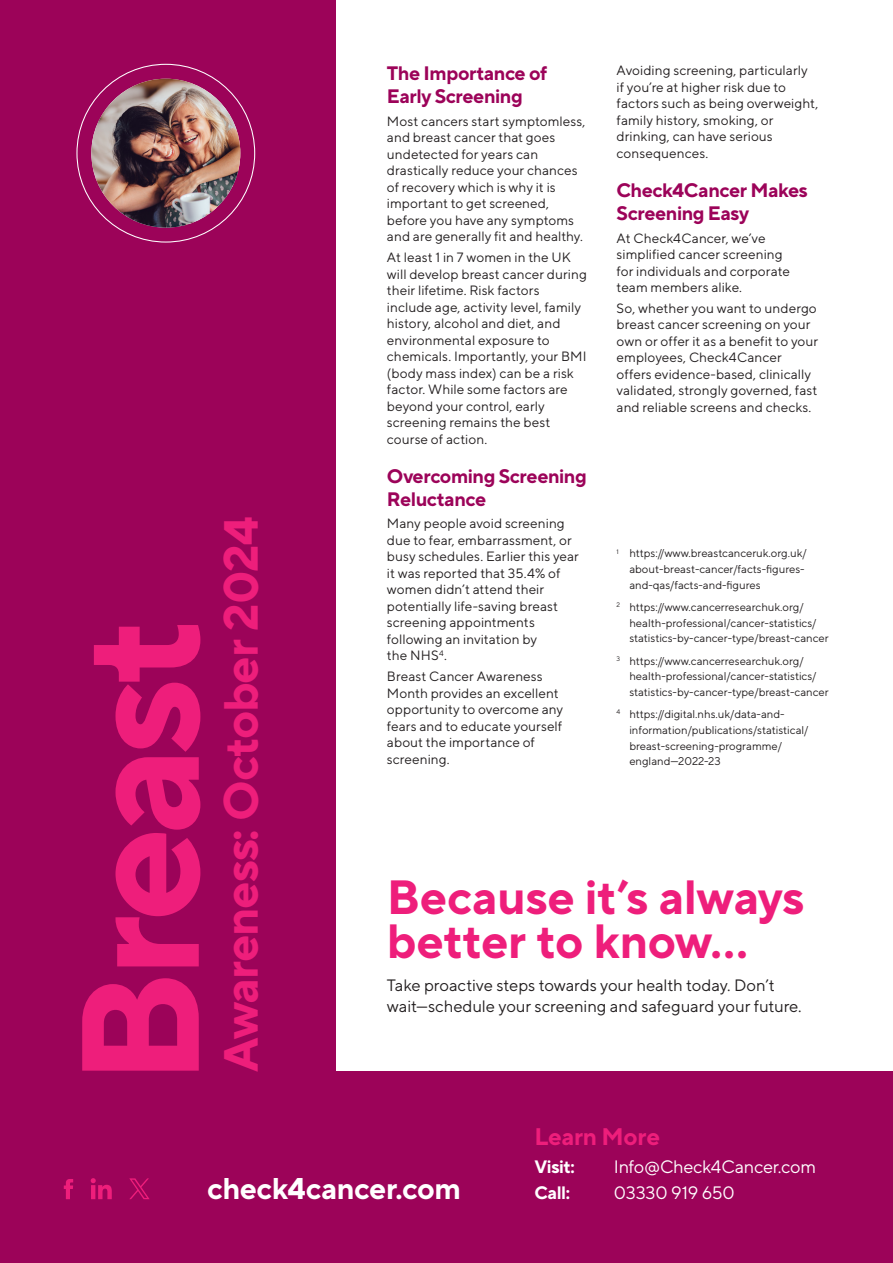
<style>
.page{position:relative;width:893px;height:1263px;background:#fff}
.page>*{position:absolute;margin:0;border:0;box-sizing:border-box;transform-origin:0 0}
.t1{font:700 166.5px "TT Norms Pro";letter-spacing:-.045em;color:#ee1e7b}
.t2{font:700 48px/43.5px "TT Norms Pro";letter-spacing:-.015em;color:#ee1e7b}
.t3{font:700 30px "TT Norms Pro";letter-spacing:-.015em;color:#fff}
.t4{font:700 24px "TT Norms Pro";letter-spacing:-.015em;color:#ee1e7b}
.t5{font:700 19.5px/22.5px "TT Norms Pro";letter-spacing:-.02em;color:#9c0359}
.t6{font:18px "TT Norms Pro";letter-spacing:-.015em;color:#fff}
.t7{font:700 18px "TT Norms Pro";letter-spacing:-.02em;color:#fff}
.t8{font:16.5px/21px "TT Norms Pro";letter-spacing:-.005em;color:#231f20}
.t9{font:13.5px/16.5px "TT Norms Pro";letter-spacing:.005em;color:#231f20}
.t10{font:11.25px/15.8px "TT Norms Pro";color:#231f20}
</style>
<div class="page">
<div style="left:0;top:0;width:336px;height:1263px;background:#9c0359"></div>
<div style="left:0;top:1072px;width:893px;height:191px;background:#9c0359"></div>
<svg style="left:64px;top:1179px;width:9px;height:20px"></svg>
<svg style="left:91px;top:1178px;width:21px;height:21px"></svg>
<svg style="left:129px;top:1178px;width:21px;height:21px"></svg>
<img style="left:91px;top:79px;width:149px;height:149px;border-radius:74px">
<p class="t1" style="left:17px;top:1086px;width:469px;rotate:-90deg">Breast</p>
<p class="t2" style="left:216px;top:1072px;width:556px;rotate:-90deg">Awareness: October 2024</p>
<p class="t5" style="left:387px;top:61px;width:162px">The Importance of<br>Early Screening</p>
<p class="t9" style="left:387px;top:112px;width:200px">Most cancers start symptomless, and breast cancer that goes undetected for years can drastically reduce your chances of recovery which is why it is important to get screened, before you have any symptoms and are generally fit and healthy.</p>
<p class="t9" style="left:387px;top:248px;width:201px">At least 1 in 7 women in the UK will develop breast cancer during their lifetime. Risk factors include age, activity level, family history, alcohol and diet, and environmental exposure to chemicals. Importantly, your BMI (body mass index) can be a risk factor. While some factors are beyond your control, early screening remains the best course of action.</p>
<p class="t5" style="left:387px;top:463px;width:201px">Overcoming Screening<br>Reluctance</p>
<p class="t9" style="left:387px;top:514px;width:193px">Many people avoid screening due to fear, embarrassment, or busy schedules. Earlier this year it was reported that 35.4% of women didn’t attend their potentially life-saving breast screening appointments following an invitation by<br>the NHS<sup>4</sup>.</p>
<p class="t9" style="left:387px;top:667px;width:178px">Breast Cancer Awareness<br>Month provides an excellent opportunity to overcome any fears and to educate yourself about the importance of screening.</p>
<p class="t9" style="left:617px;top:61px;width:203px">Avoiding screening, particularly if you’re at higher risk due to factors such as being overweight, family history, smoking, or drinking, can have serious consequences.</p>
<p class="t5" style="left:617px;top:178px;width:193px">Check4Cancer Makes<br>Screening Easy</p>
<p class="t9" style="left:617px;top:229px;width:175px">At Check4Cancer, we’ve simplified cancer screening for individuals and corporate team members alike.</p>
<p class="t9" style="left:617px;top:299px;width:203px">So, whether you want to undergo breast cancer screening on your own or offer it as a benefit to your employees, Check4Cancer offers evidence-based, clinically validated, strongly governed, fast and reliable screens and checks.</p>
<p class="t10" style="left:629px;top:544px;width:179px;text-indent:-13px"><sup>1</sup> https://www.breastcanceruk.org.uk/ about-breast-cancer/facts-figures&shy;and-qas/facts-and-figures</p>
<p class="t10" style="left:629px;top:598px;width:201px;text-indent:-13px"><sup>2</sup> https://www.cancerresearchuk.org/ health-professional/cancer-statistics/ statistics-by-cancer-type/breast-cancer</p>
<p class="t10" style="left:629px;top:652px;width:201px;text-indent:-13px"><sup>3</sup> https://www.cancerresearchuk.org/ health-professional/cancer-statistics/ statistics-by-cancer-type/breast-cancer</p>
<p class="t10" style="left:629px;top:705px;width:180px;text-indent:-13px"><sup>4</sup> https://digital.nhs.uk/data-and&shy;information/publications/statistical/ breast-screening-programme/ england---2022-23</p>
<p class="t2" style="left:387px;top:872px;width:419px">Because it’s always better to know…</p>
<p class="t8" style="left:387px;top:974px;width:416px">Take proactive steps towards your health today. Don’t wait—schedule your screening and safeguard your future.</p>
<p class="t4" style="left:534px;top:1119px;width:127px">Learn More</p>
<p class="t7" style="left:534px;top:1153px;width:42px">Visit:</p>
<p class="t6" style="left:614px;top:1154px;width:204px">Info@Check4Cancer.com</p>
<p class="t3" style="left:207px;top:1166px;width:255px">check4cancer.com</p>
<p class="t7" style="left:534px;top:1179px;width:37px">Call:</p>
<p class="t6" style="left:614px;top:1180px;width:122px">03330 919 650</p>
</div>
